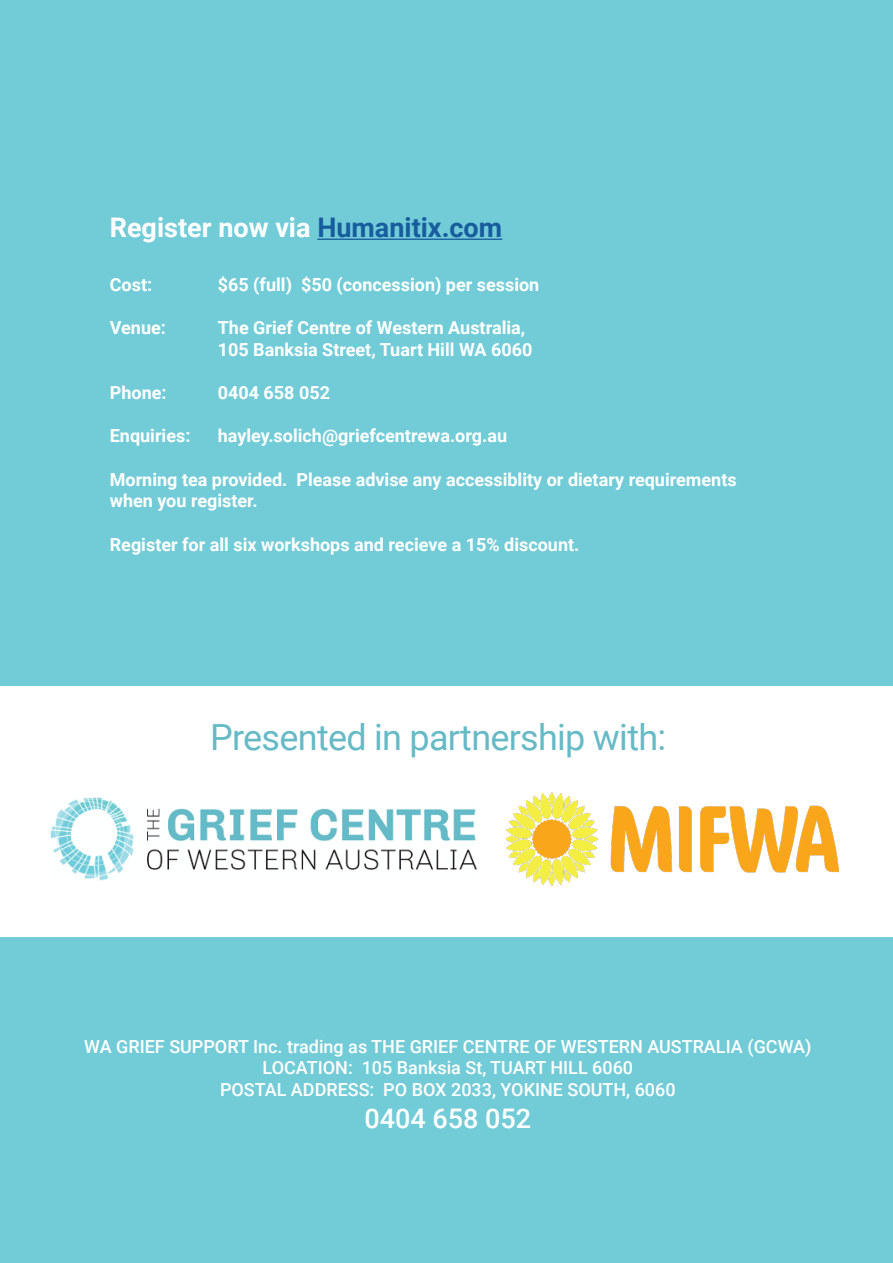
<style>
.page{position:relative;width:893px;height:1263px;background:#72ccd7}
.page>*{position:absolute;margin:0;border:0;box-sizing:border-box;transform-origin:0 0}
.t1{font:36px "Roboto";letter-spacing:-.02em;color:#65bac6}
.t2{font:700 27px "Roboto";color:#fff}
.t3{font:500 27px "Roboto";color:#fff}
.t4{font:700 18px/21.6px "Roboto";color:#fff}
.t5{font:500 18px "Roboto";color:#fff}
.s1{color:#175d9e}
</style>
<div class="page">
<div style="left:0;top:686px;width:893px;height:250px;background:#fff"></div>
<img style="left:506px;top:792px;width:333px;height:94px">
<img style="left:50px;top:798px;width:427px;height:82px">
<hr style="left:317px;top:239px;width:185px;height:1px;background:#175d9e">
<p class="t2" style="left:110px;top:209px;width:394px">Register now via <span class="s1">Humanitix.com</span></p>
<p class="t4" style="left:110px;top:273px;width:44px">Cost:</p>
<p class="t4" style="left:218px;top:273px;width:323px">$65 (full) $50 (concession) per session</p>
<p class="t4" style="left:110px;top:317px;width:58px">Venue:</p>
<p class="t4" style="left:218px;top:317px;width:309px">The Grief Centre of Western Australia,</p>
<p class="t4" style="left:218px;top:338px;width:316px">105 Banksia Street, Tuart Hill WA 6060</p>
<p class="t4" style="left:110px;top:381px;width:58px">Phone:</p>
<p class="t4" style="left:218px;top:381px;width:114px">0404 658 052</p>
<p class="t4" style="left:110px;top:425px;width:82px">Enquiries:</p>
<p class="t4" style="left:218px;top:425px;width:291px">hayley.solich@griefcentrewa.org.au</p>
<p class="t4" style="left:110px;top:468px;width:628px">Morning tea provided. Please advise any accessiblity or dietary requirements when you register.</p>
<p class="t4" style="left:110px;top:533px;width:471px">Register for all six workshops and recieve a 15% discount.</p>
<p class="t1" style="left:210px;top:712px;width:458px">Presented in partnership with:</p>
<p class="t5" style="left:84px;top:1034px;width:729px">WA GRIEF SUPPORT Inc. trading as THE GRIEF CENTRE OF WESTERN AUSTRALIA (GCWA)</p>
<p class="t5" style="left:263px;top:1055px;width:372px">LOCATION: 105 Banksia St, TUART HILL 6060</p>
<p class="t5" style="left:220px;top:1077px;width:457px">POSTAL ADDRESS: PO BOX 2033, YOKINE SOUTH, 6060</p>
<p class="t3" style="left:364px;top:1100px;width:168px">0404 658 052</p>
</div>
